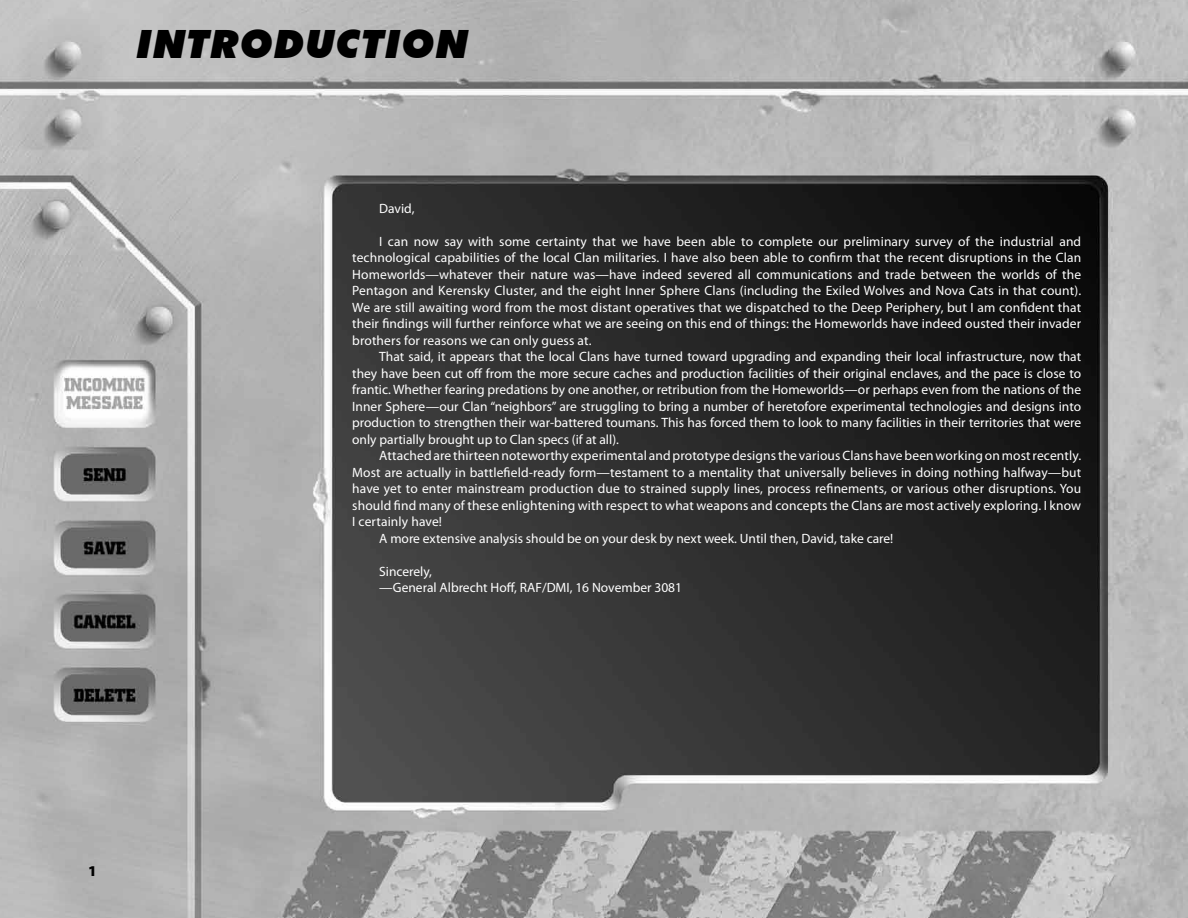
<style>
.page{position:relative;width:1188px;height:918px;background:#fff}
.page>*{position:absolute;margin:0;border:0;box-sizing:border-box;transform-origin:0 0}
.t1{font:italic 900 39px "Futura BT";letter-spacing:.02em;color:#000}
.t2{font:900 15px "Myriad Pro";color:#000}
.t3{font:13.5px/16.5px "Myriad Pro";letter-spacing:.01em;color:#fff;text-align:justify}
</style>
<div class="page">
<img style="left:0;top:0;width:1188px;height:918px">
<h1 class="t1" style="left:136px;top:21px;width:334px">INTRODUCTION</h1>
<p class="t3" style="left:379px;top:200px;width:37px">David,</p>
<p class="t3" style="left:352px;top:233px;width:731px;text-indent:27px">I can now say with some certainty that we have been able to complete our preliminary survey of the industrial and technological capabilities of the local Clan militaries. I have also been able to confirm that the recent disruptions in the Clan Homeworlds—whatever their nature was—have indeed severed all communications and trade between the worlds of the Pentagon and Kerensky Cluster, and the eight Inner Sphere Clans (including the Exiled Wolves and Nova Cats in that count).<br>We are still awaiting word from the most distant operatives that we dispatched to the Deep Periphery, but I am confident that their findings will further reinforce what we are seeing on this end of things: the Homeworlds have indeed ousted their invader brothers for reasons we can only guess at.</p>
<p class="t3" style="left:352px;top:348px;width:731px;text-indent:27px">That said, it appears that the local Clans have turned toward upgrading and expanding their local infrastructure, now that they have been cut off from the more secure caches and production facilities of their original enclaves, and the pace is close to frantic. Whether fearing predations by one another, or retribution from the Homeworlds—or perhaps even from the nations of the Inner Sphere—our Clan “neighbors” are struggling to bring a number of heretofore experimental technologies and designs into production to strengthen their war-battered toumans. This has forced them to look to many facilities in their territories that were only partially brought up to Clan specs (if at all).</p>
<p class="t3" style="left:379px;top:447px;width:703px">Attached are thirteen noteworthy experimental and prototype designs the various Clans have been working on most recently.</p>
<p class="t3" style="left:352px;top:464px;width:731px">Most are actually in battlefield-ready form—testament to a mentality that universally believes in doing nothing halfway—but</p>
<p class="t3" style="left:352px;top:480px;width:730px">have yet to enter mainstream production due to strained supply lines, process refinements, or various other disruptions. You</p>
<p class="t3" style="left:352px;top:497px;width:730px">should find many of these enlightening with respect to what weapons and concepts the Clans are most actively exploring. I know</p>
<p class="t3" style="left:352px;top:513px;width:91px">I certainly have!</p>
<p class="t3" style="left:379px;top:530px;width:516px">A more extensive analysis should be on your desk by next week. Until then, David, take care!</p>
<p class="t3" style="left:379px;top:563px;width:304px">Sincerely,<br>—General Albrecht Hoff, RAF/DMI, 16 November 3081</p>
<p class="t2" style="left:88px;top:862px;width:10px">1</p>
</div>
